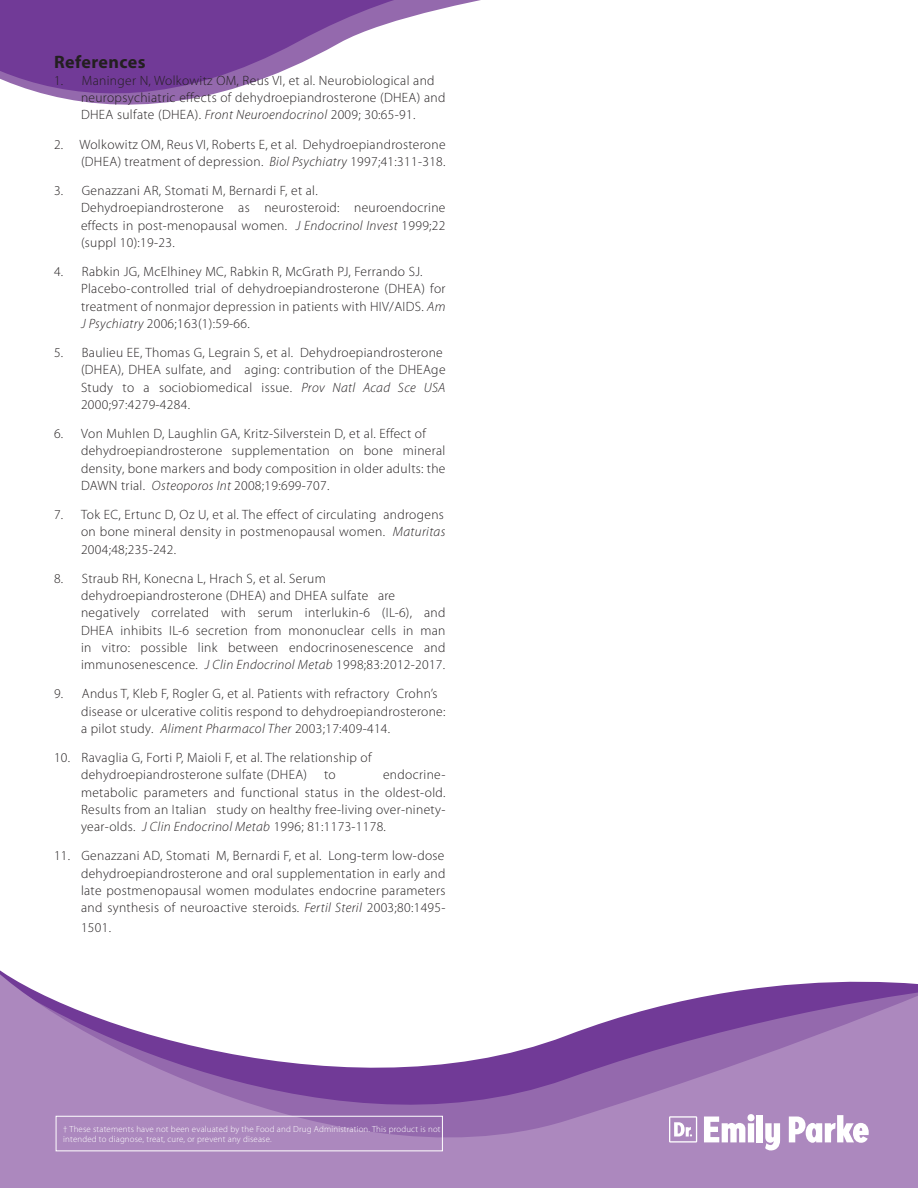
<style>
.page{position:relative;width:918px;height:1188px;background:#fff}
.page>*{position:absolute;margin:0;border:0;box-sizing:border-box;transform-origin:0 0}
.t1{font:700 18px "Myriad Pro";letter-spacing:.025em;color:#231f20}
.t2{font:300 13.5px/17.2px "Myriad Pro";letter-spacing:.025em;color:#231f20}
.t3{font:300 8.85px/10.6px "Myriad Pro";letter-spacing:.02em;color:#fff}
.s1{font-style:italic}
</style>
<div class="page">
<svg style="left:0;top:970px;width:918px;height:218px;fill:#ac88be"></svg>
<svg style="left:0;top:0;width:443px;height:105px;fill:#713a97"></svg>
<svg style="left:704px;top:1114px;width:51px;height:28px"></svg>
<div style="left:757px;top:1115px;width:6px;height:27px;background:#fff"></div>
<svg style="left:765px;top:1123px;width:15px;height:27px"></svg>
<svg style="left:789px;top:1115px;width:80px;height:28px"></svg>
<svg style="left:669px;top:1116px;width:28px;height:27px"></svg>
<div style="left:56px;top:1116px;width:387px;height:35px;border:1px solid #fff"></div>
<h1 class="t1" style="left:54px;top:50px;width:93px">References</h1>
<p class="t2" style="left:81px;top:72px;width:366px;text-indent:-27px">1. Maninger N, Wolkowitz OM, Reus VI, et al. Neurobiological and neuropsychiatric effects of dehydroepiandrosterone (DHEA) and<br>DHEA sulfate (DHEA). <span class="s1">Front Neuroendocrinol</span> 2009; 30:65-91.</p>
<p class="t2" style="left:54px;top:135px;width:393px;text-align:right">2. Wolkowitz OM, Reus VI, Roberts E, et al. Dehydroepiandrosterone (DHEA) treatment of depression. <span class="s1">Biol Psychiatry</span> 1997;41:311-318.</p>
<p class="t2" style="left:81px;top:182px;width:366px;text-indent:-27px">3. Genazzani AR, Stomati M, Bernardi F, et al.<br>Dehydroepiandrosterone as neurosteroid: neuroendocrine effects in post-menopausal women. <span class="s1">J Endocrinol Invest</span> 1999;22 (suppl 10):19-23.</p>
<p class="t2" style="left:81px;top:263px;width:366px;text-indent:-27px">4. Rabkin JG, McElhiney MC, Rabkin R, McGrath PJ, Ferrando SJ.<br>Placebo-controlled trial of dehydroepiandrosterone (DHEA) for treatment of nonmajor depression in patients with HIV/AIDS. <span class="s1">Am J Psychiatry</span> 2006;163(1):59-66.</p>
<p class="t2" style="left:81px;top:344px;width:366px;text-indent:-27px">5. Baulieu EE, Thomas G, Legrain S, et al. Dehydroepiandrosterone (DHEA), DHEA sulfate, and aging: contribution of the DHEAge Study to a sociobiomedical issue. <span class="s1">Prov Natl Acad Sce USA </span>2000;97:4279-4284.</p>
<p class="t2" style="left:81px;top:425px;width:366px;text-indent:-27px">6. Von Muhlen D, Laughlin GA, Kritz-Silverstein D, et al. Effect of dehydroepiandrosterone supplementation on bone mineral density, bone markers and body composition in older adults: the DAWN trial. <span class="s1">Osteoporos Int</span> 2008;19:699-707.</p>
<p class="t2" style="left:81px;top:506px;width:366px;text-align:justify;text-indent:-27px">7. Tok EC, Ertunc D, Oz U, et al. The effect of circulating androgens on bone mineral density in postmenopausal women. <span class="s1">Maturitas </span>2004;48;235-242.</p>
<p class="t2" style="left:81px;top:570px;width:366px;text-indent:-27px">8. Straub RH, Konecna L, Hrach S, et al. Serum dehydroepiandrosterone (DHEA) and DHEA sulfate are negatively correlated with serum interlukin-6 (IL-6), and DHEA inhibits IL-6 secretion from mononuclear cells in man in vitro: possible link between endocrinosenescence and immunosenescence. <span class="s1">J Clin Endocrinol Metab</span> 1998;83:2012-2017.</p>
<p class="t2" style="left:81px;top:685px;width:366px;text-indent:-27px">9. Andus T, Kleb F, Rogler G, et al. Patients with refractory Crohn’s disease or ulcerative colitis respond to dehydroepiandrosterone: a pilot study. <span class="s1">Aliment Pharmacol Ther</span> 2003;17:409-414.</p>
<p class="t2" style="left:81px;top:749px;width:292px;text-indent:-27px">10. Ravaglia G, Forti P, Maioli F, et al. The relationship of dehydroepiandrosterone sulfate (DHEA) to</p>
<p class="t2" style="left:81px;top:766px;width:366px;text-align:justify;text-indent:302px">endocrine&shy;metabolic parameters and functional status in the oldest-old.<br>Results from an Italian study on healthy free-living over-ninety&shy;year-olds. <span class="s1">J Clin Endocrinol Metab</span> 1996; 81:1173-1178.</p>
<p class="t2" style="left:81px;top:847px;width:366px;text-align:justify;text-indent:-27px">11. Genazzani AD, Stomati M, Bernardi F, et al. Long-term low-dose dehydroepiandrosterone and oral supplementation in early and late postmenopausal women modulates endocrine parameters and synthesis of neuroactive steroids. <span class="s1">Fertil Steril</span> 2003;80:1495-</p>
<p class="t2" style="left:81px;top:918px;width:32px">1501.</p>
<p class="t3" style="left:63px;top:1123px;width:379px">† These statements have not been evaluated by the Food and Drug Administration. This product is not intended to diagnose, treat, cure, or prevent any disease.</p>
</div>
